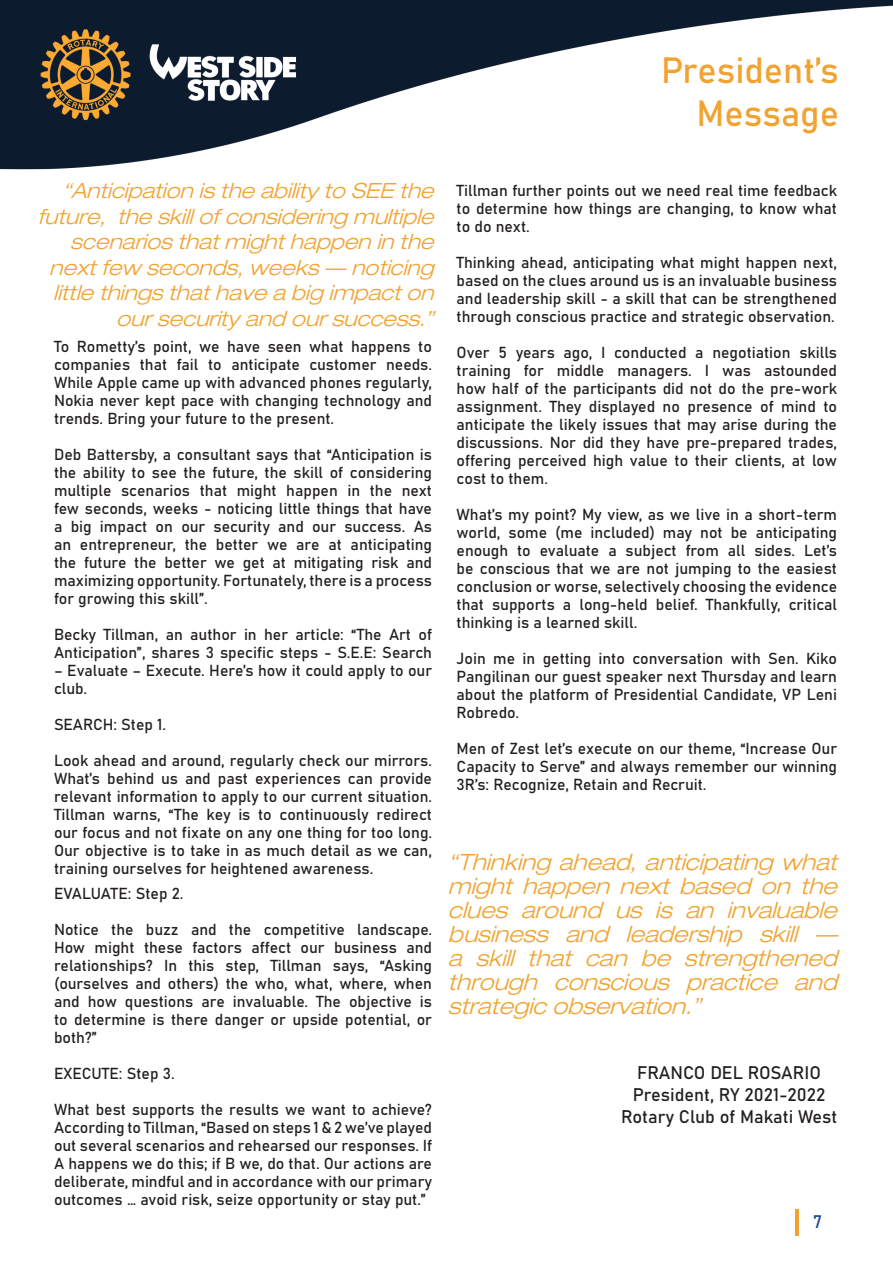
<style>
.page{position:relative;width:893px;height:1263px;background:#fff}
.page>*{position:absolute;margin:0;border:0;box-sizing:border-box;transform-origin:0 0}
.t1{font:36px "Bahnschrift";color:#f1a332}
.t2{font:italic 300 expanded 22.5px/24px "Helvetica Neue LT Pro";color:#f1a332;text-align:justify}
.t3{font:italic 300 expanded 21px/25.5px "Helvetica Neue LT Pro";color:#f1a332;text-align:right}
.t4{font:18px "Bahnschrift";color:#231f20}
.t5{font:18px "Bahnschrift";color:#164d8f}
.t6{font:15.75px/18px "Bahnschrift";color:#231f20;text-align:justify}
</style>
<div class="page">
<hr style="left:795px;top:1209px;width:3px;height:26px;background:#f1a332">
<img style="left:0;top:0;width:893px;height:170px">
<p class="t1" style="left:661px;top:43px;width:179px">President’s</p>
<p class="t1" style="left:696px;top:86px;width:144px">Message</p>
<p class="t3" style="left:38px;top:178px;width:404px">“Anticipation isthe ability to SEE the future, the skillofconsidering multiple scenariosthatmighthappen in the nextfew seconds,weeks— noticing little thingsthathave a big impacton oursecurity and oursuccess.”</p>
<p class="t6" style="left:54px;top:336px;width:380px">To Rometty’s point, we have seen what happens to companies that fail to anticipate customer needs.<br>While Apple came up with advanced phones regularly, Nokia never kept pace with changing technology and trends. Bring your future to the present.</p>
<p class="t6" style="left:54px;top:444px;width:380px">Deb Battersby, a consultant says that “Anticipation is the ability to see the future, the skill of considering multiple scenarios that might happen in the next few seconds, weeks - noticing little things that have a big impact on our security and our success. As an entrepreneur, the better we are at anticipating the future the better we get at mitigating risk and maximizing opportunity. Fortunately, there is a process for growing this skill”.</p>
<p class="t6" style="left:54px;top:624px;width:380px">Becky Tillman, an author in her article: “The Art of<br>Anticipation”, shares 3 specific steps - S.E.E: Search</p>
<p class="t6" style="left:54px;top:660px;width:380px">– Evaluate – Execute. Here’s how it could apply to our club.</p>
<p class="t6" style="left:54px;top:714px;width:114px">SEARCH: Step 1.</p>
<p class="t6" style="left:54px;top:750px;width:380px">Look ahead and around, regularly check our mirrors.<br>What’s behind us and past experiences can provide relevant information to apply to our current situation.<br>Tillman warns, “The key is to continuously redirect our focus and not fixate on any one thing for too long.<br>Our objective is to take in as much detail as we can, training ourselves for heightened awareness.</p>
<p class="t6" style="left:54px;top:884px;width:131px">EVALUATE: Step 2.</p>
<p class="t6" style="left:54px;top:920px;width:380px">Notice the buzz and the competitive landscape.<br>How might these factors affect our business and relationships? In this step, Tillman says, “Asking (ourselves and others) the who, what, where, when and how questions are invaluable. The objective is to determine is there danger or upside potential, or both?”</p>
<p class="t6" style="left:54px;top:1064px;width:122px">EXECUTE: Step 3.</p>
<p class="t6" style="left:54px;top:1100px;width:380px">What best supports the results we want to achieve?<br>According to Tillman, “Based on steps 1 &amp; 2 we’ve played out several scenarios and rehearsed our responses. If A happens we do this; if B we, do that. Our actions are deliberate, mindful and in accordance with our primary outcomes … avoid risk, seize opportunity or stay put.”</p>
<p class="t6" style="left:457px;top:180px;width:382px">Tillman further points out we need real time feedback to determine how things are changing, to know what to do next.</p>
<p class="t6" style="left:457px;top:252px;width:382px">Thinking ahead, anticipating what might happen next, based on the clues around us is an invaluable business and leadership skill - a skill that can be strengthened through conscious practice and strategic observation.</p>
<p class="t6" style="left:457px;top:342px;width:382px">Over 5 years ago, I conducted a negotiation skills training for middle managers. I was astounded how half of the participants did not do the pre-work assignment. They displayed no presence of mind to anticipate the likely issues that may arise during the discussions. Nor did they have pre-prepared trades, offering perceived high value to their clients, at low cost to them.</p>
<p class="t6" style="left:457px;top:504px;width:382px">What’s my point? My view, as we live in a short-term world, some (me included) may not be anticipating enough to evaluate a subject from all sides. Let’s be conscious that we are not jumping to the easiest conclusion or worse, selectively choosing the evidence that supports a long-held belief. Thankfully, critical thinking is a learned skill.</p>
<p class="t6" style="left:457px;top:648px;width:382px">Join me in getting into conversation with Sen. Kiko Pangilinan our guest speaker next Thursday and learn about the platform of Presidential Candidate, VP Leni Robredo.</p>
<p class="t6" style="left:457px;top:738px;width:382px">Men of Zest let’s execute on our theme, “Increase Our Capacity to Serve” and always remember our winning 3R’s: Recognize, Retain and Recruit.</p>
<p class="t2" style="left:448px;top:849px;width:397px">“Thinking ahead, anticipating what might happen next based on the clues around us is an invaluable business and leadership skill — a skill that can be strengthened through conscious practice and strategic observation.”</p>
<p class="t4" style="left:637px;top:1059px;width:185px">FRANCO DEL ROSARIO</p>
<p class="t4" style="left:633px;top:1081px;width:194px">President, RY 2021-2022</p>
<p class="t4" style="left:621px;top:1102px;width:218px">Rotary Club of Makati West</p>
<p class="t5" style="left:813px;top:1208px;width:11px">7</p>
</div>
